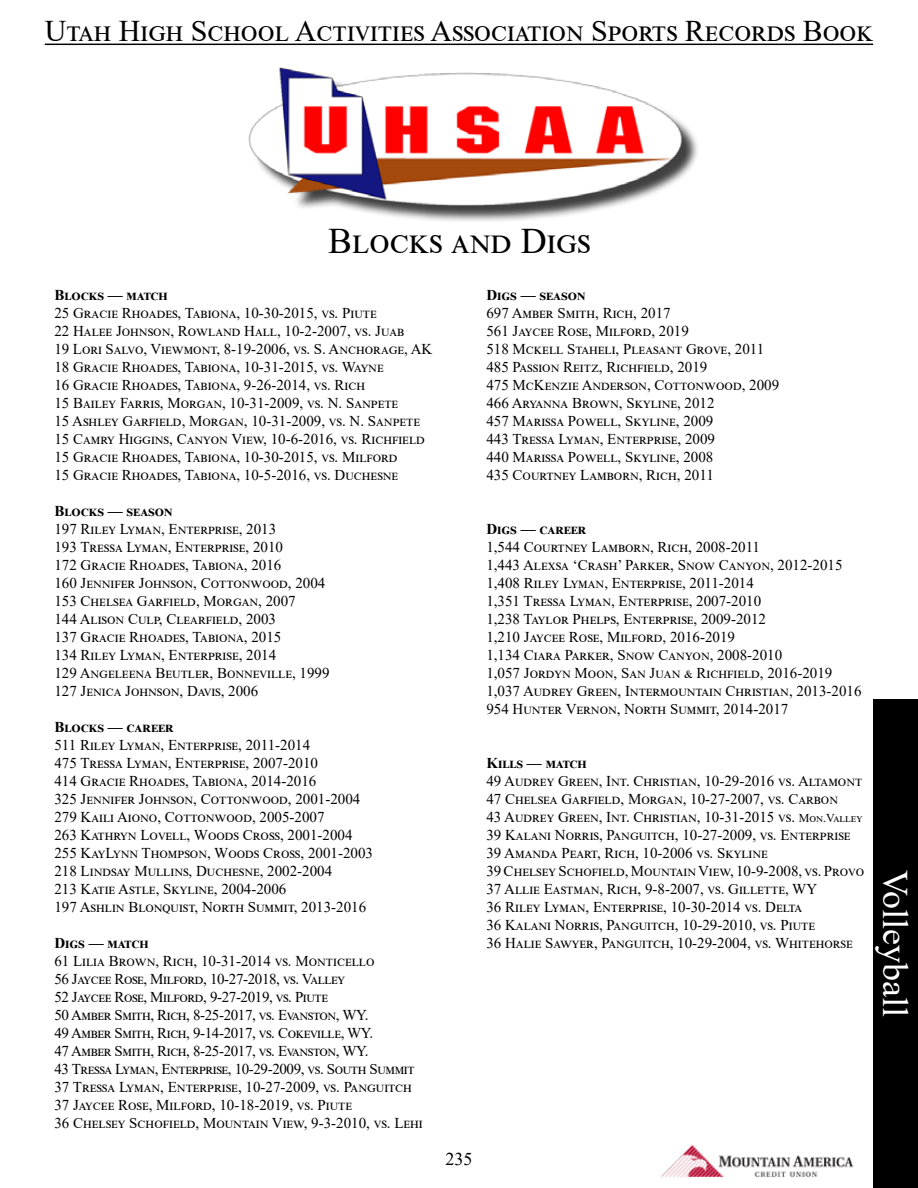
<style>
.page{position:relative;width:918px;height:1188px;background:#fff}
.page>*{position:absolute;margin:0;border:0;box-sizing:border-box;transform-origin:0 0}
.t1{font:36px "Times New Roman";color:#000}
.t2{font:36px "Times New Roman";color:#fff}
.t3{font:30px "Times New Roman";color:#000}
.t4{font:18px "Times New Roman";color:#000}
.t5{font:15px/18px "Times New Roman";color:#000}
.t6{font:15px/18px "Times New Roman";letter-spacing:-.025em;color:#000}
.t7{font:700 15px "Times New Roman";color:#000}
.s1{font-size:12px}
</style>
<div class="page">
<hr style="left:45px;top:44px;width:828px;height:1px;background:#000">
<div style="left:252px;top:71px;width:448px;height:153px;background:#000;opacity:.75"></div>
<img style="left:248px;top:67px;width:440px;height:151px">
<img style="left:661px;top:1144px;width:193px;height:34px">
<div style="left:873px;top:699px;width:45px;height:489px;background:#000"></div>
<h2 class="t3" style="left:45px;top:10px;width:830px">Utah High School Activities Association Sports Records Book</h2>
<h1 class="t1" style="left:328px;top:215px;width:264px">Blocks and Digs</h1>
<p class="t7" style="left:54px;top:284px;width:115px">Blocks — match</p>
<p class="t5" style="left:54px;top:303px;width:379px">25 Gracie Rhoades, Tabiona, 10-30-2015, vs. Piute<br>22 Halee Johnson, Rowland Hall, 10-2-2007, vs. Juab<br>19 Lori Salvo, Viewmont, 8-19-2006, vs. S. Anchorage, AK 18 Gracie Rhoades, Tabiona, 10-31-2015, vs. Wayne<br>16 Gracie Rhoades, Tabiona, 9-26-2014, vs. Rich<br>15 Bailey Farris, Morgan, 10-31-2009, vs. N. Sanpete<br>15 Ashley Garfield, Morgan, 10-31-2009, vs. N. Sanpete 15 Camry Higgins, Canyon View, 10-6-2016, vs. Richfield 15 Gracie Rhoades, Tabiona, 10-30-2015, vs. Milford<br>15 Gracie Rhoades, Tabiona, 10-5-2016, vs. Duchesne</p>
<p class="t7" style="left:54px;top:500px;width:120px">Blocks — season</p>
<p class="t5" style="left:54px;top:519px;width:277px">197 Riley Lyman, Enterprise, 2013<br>193 Tressa Lyman, Enterprise, 2010<br>172 Gracie Rhoades, Tabiona, 2016<br>160 Jennifer Johnson, Cottonwood, 2004<br>153 Chelsea Garfield, Morgan, 2007<br>144 Alison Culp, Clearfield, 2003<br>137 Gracie Rhoades, Tabiona, 2015<br>134 Riley Lyman, Enterprise, 2014<br>129 Angeleena Beutler, Bonneville, 1999<br>127 Jenica Johnson, Davis, 2006</p>
<p class="t7" style="left:54px;top:716px;width:121px">Blocks — career</p>
<p class="t5" style="left:54px;top:735px;width:320px">511 Riley Lyman, Enterprise, 2011-2014<br>475 Tressa Lyman, Enterprise, 2007-2010<br>414 Gracie Rhoades, Tabiona, 2014-2016<br>325 Jennifer Johnson, Cottonwood, 2001-2004<br>279 Kaili Aiono, Cottonwood, 2005-2007<br>263 Kathryn Lovell, Woods Cross, 2001-2004<br>255 KayLynn Thompson, Woods Cross, 2001-2003<br>218 Lindsay Mullins, Duchesne, 2002-2004<br>213 Katie Astle, Skyline, 2004-2006<br>197 Ashlin Blonquist, North Summit, 2013-2016</p>
<p class="t7" style="left:54px;top:932px;width:96px">Digs — match</p>
<p class="t6" style="left:54px;top:951px;width:370px">61 Lilia Brown, Rich, 10-31-2014 vs. Monticello<br>56 Jaycee Rose, Milford, 10-27-2018, vs. Valley<br>52 Jaycee Rose, Milford, 9-27-2019, vs. Piute<br>50 Amber Smith, Rich, 8-25-2017, vs. Evanston, WY.<br>49 Amber Smith, Rich, 9-14-2017, vs. Cokeville, WY.<br>47 Amber Smith, Rich, 8-25-2017, vs. Evanston, WY.<br>43 Tressa Lyman, Enterprise, 10-29-2009, vs. South Summit 37 Tressa Lyman, Enterprise, 10-27-2009, vs. Panguitch 37 Jaycee Rose, Milford, 10-18-2019, vs. Piute<br>36 Chelsey Schofield, Mountain View, 9-3-2010, vs. Lehi</p>
<p class="t4" style="left:446px;top:1146px;width:28px">235</p>
<p class="t7" style="left:486px;top:284px;width:101px">Digs — season</p>
<p class="t5" style="left:486px;top:303px;width:294px">697 Amber Smith, Rich, 2017<br>561 Jaycee Rose, Milford, 2019<br>518 Mckell Staheli, Pleasant Grove, 2011<br>485 Passion Reitz, Richfield, 2019<br>475 McKenzie Anderson, Cottonwood, 2009<br>466 Aryanna Brown, Skyline, 2012<br>457 Marissa Powell, Skyline, 2009<br>443 Tressa Lyman, Enterprise, 2009<br>440 Marissa Powell, Skyline, 2008<br>435 Courtney Lamborn, Rich, 2011</p>
<p class="t7" style="left:486px;top:518px;width:102px">Digs — career</p>
<p class="t5" style="left:486px;top:537px;width:377px">1,544 Courtney Lamborn, Rich, 2008-2011<br>1,443 Alexsa ‘Crash’ Parker, Snow Canyon, 2012-2015<br>1,408 Riley Lyman, Enterprise, 2011-2014<br>1,351 Tressa Lyman, Enterprise, 2007-2010<br>1,238 Taylor Phelps, Enterprise, 2009-2012<br>1,210 Jaycee Rose, Milford, 2016-2019<br>1,134 Ciara Parker, Snow Canyon, 2008-2010<br>1,057 Jordyn Moon, San Juan &amp; Richfield, 2016-2019<br>1,037 Audrey Green, Intermountain Christian, 2013-2016<br>954 Hunter Vernon, North Summit, 2014-2017</p>
<p class="t7" style="left:486px;top:752px;width:102px">Kills — match</p>
<p class="t5" style="left:486px;top:771px;width:380px">49 Audrey Green, Int. Christian, 10-29-2016 vs. Altamont 47 Chelsea Garfield, Morgan, 10-27-2007, vs. Carbon<br>43 Audrey Green, Int. Christian, 10-31-2015 vs. <span class="s1">Mon.Valley </span>39 Kalani Norris, Panguitch, 10-27-2009, vs. Enterprise 39 Amanda Peart, Rich, 10-2006 vs. Skyline<br>39 Chelsey Schofield, Mountain View, 10-9-2008, vs. Provo 37 Allie Eastman, Rich, 9-8-2007, vs. Gillette, WY<br>36 Riley Lyman, Enterprise, 10-30-2014 vs. Delta<br>36 Kalani Norris, Panguitch, 10-29-2010, vs. Piute<br>36 Halie Sawyer, Panguitch, 10-29-2004, vs. Whitehorse</p>
<h1 class="t2" style="left:920px;top:870px;width:149px;rotate:90deg">Volleyball</h1>
</div>
